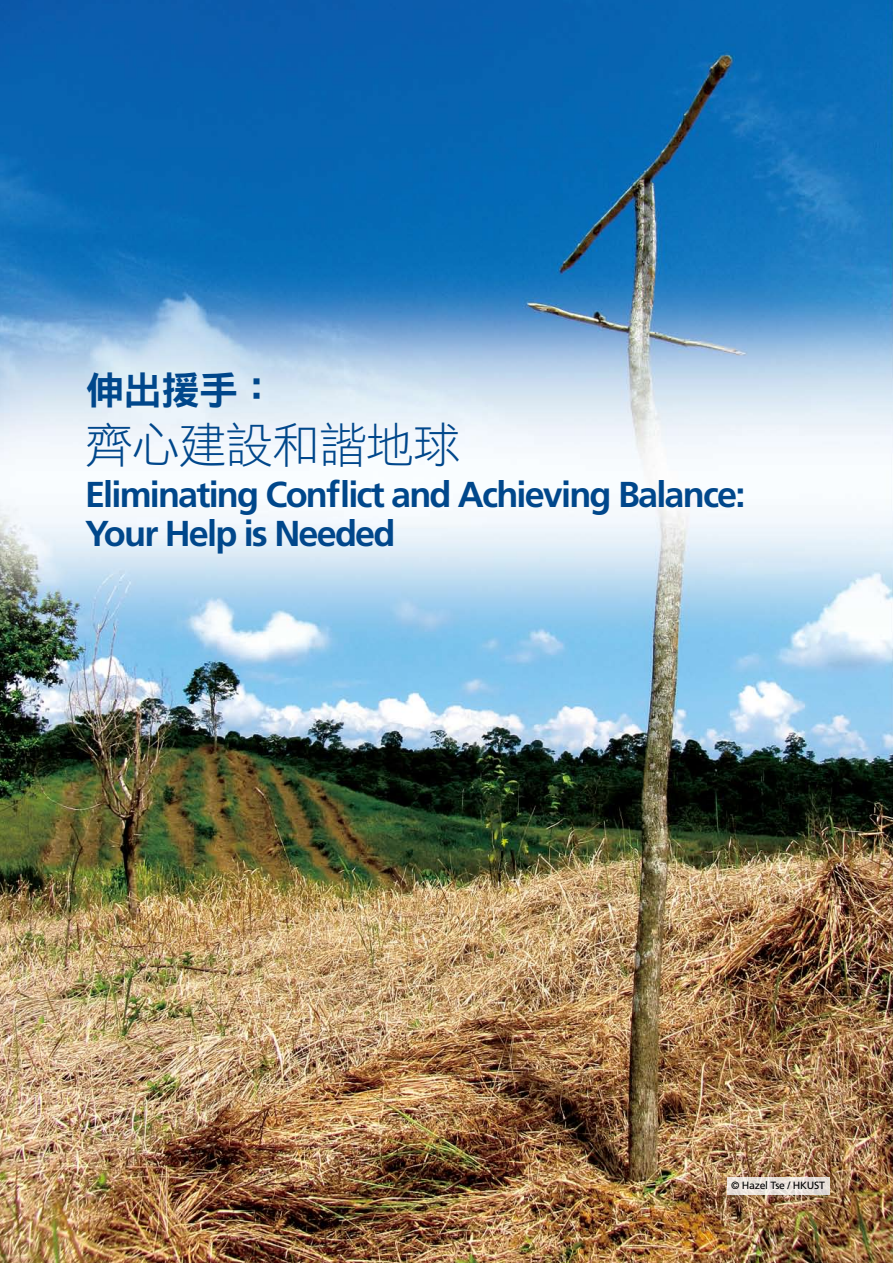
<style>
.page{position:relative;width:893px;height:1263px;background:#fff}
.page>*{position:absolute;margin:0;border:0;box-sizing:border-box;transform-origin:0 0}
.t1{font:48px "DF Hei HK W3";letter-spacing:-.025em;color:#00478b}
.t2{font:39px "DF Hei HK W9";color:#00478b}
.t3{font:700 36px/39px "Frutiger";letter-spacing:-.05em;color:#00478b}
.t4{font:10.5px "Frutiger";letter-spacing:-.025em;color:#000}
</style>
<div class="page">
<img style="left:0;top:0;width:893px;height:1263px">
<svg style="left:727px;top:1178px;width:102px;height:17px;background:#e9e1db"></svg>
<p class="t2" style="left:85px;top:368px;width:193px">伸出援手：</p>
<h1 class="t1" style="left:85px;top:419px;width:377px">齊心建設和諧地球</h1>
<p class="t3" style="left:85px;top:475px;width:662px">Eliminating Conflict and Achieving Balance:<br>Your Help is Needed</p>
<p class="t4" style="left:731px;top:1179px;width:95px">© Hazel Tse / HKUST</p>
</div>
